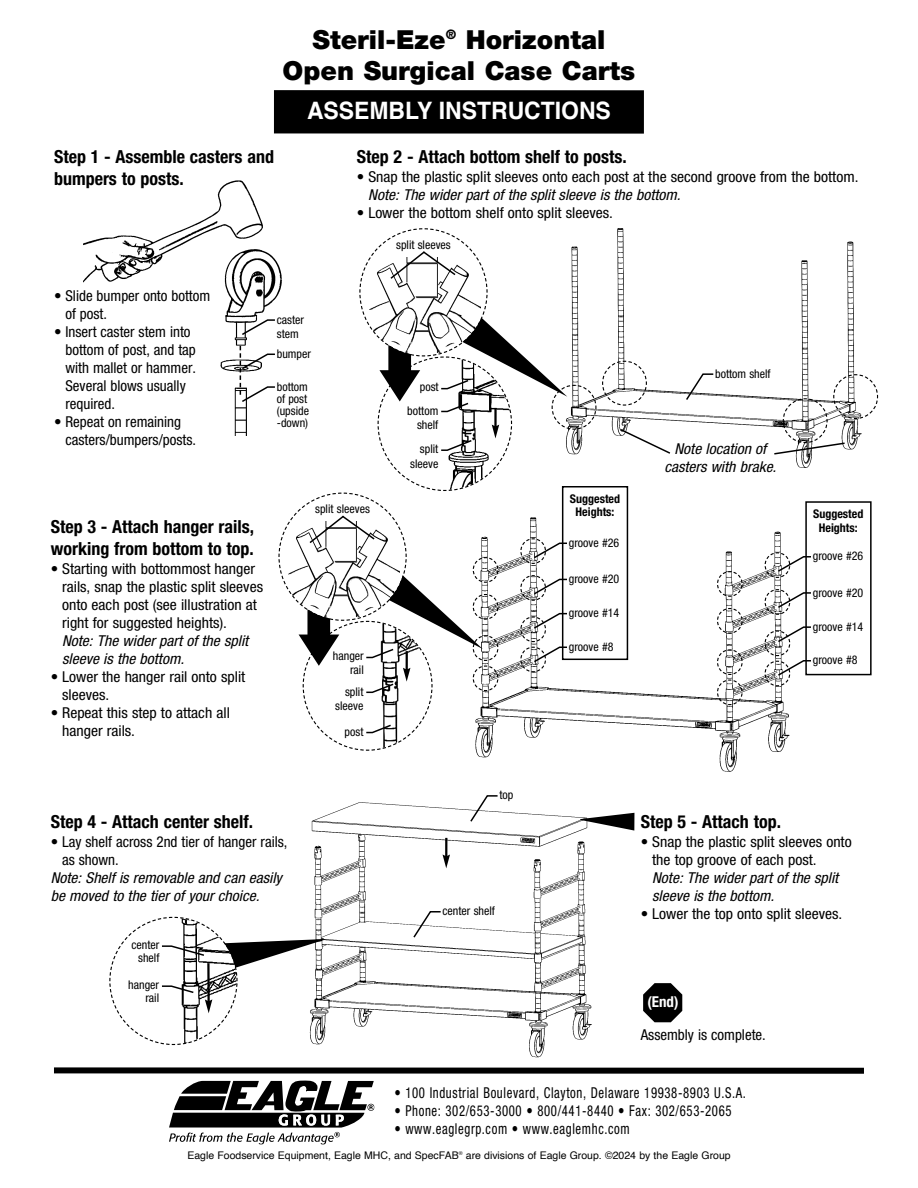
<style>
.page{position:relative;width:918px;height:1188px;background:#fff}
.page>*{position:absolute;margin:0;border:0;box-sizing:border-box;transform-origin:0 0}
.t1{font:900 26.25px/31.5px "Helvetica Neue LT Pro";color:#000;text-align:center}
.t2{font:700 24px "Helvetica";color:#fff;scale:.95 1}
.t3{font:700 condensed 18px/21.6px "Helvetica Neue LT Pro";color:#000}
.t4{font:condensed 15px/18px "Helvetica Neue LT Pro";color:#000}
.t5{font:condensed 15px "Helvetica Neue LT Pro";letter-spacing:.05em;color:#000;scale:.85 1}
.t6{font:italic condensed 15px/18px "Helvetica Neue LT Pro";color:#000;text-align:center;scale:1.05 1}
.t7{font:700 condensed 15px "Helvetica Neue LT Pro";color:#fff}
.t8{font:condensed 12px/14.4px "Helvetica Neue LT Pro";color:#000;text-align:right}
.t9{font:700 condensed 12px/13.5px "Helvetica Neue LT Pro";color:#000;text-align:center}
.t10{font:10.5px "Helvetica";color:#000}
.s1{font-style:italic}
</style>
<div class="page">
<img style="left:476px;top:531px;width:314px;height:241px">
<img style="left:311px;top:802px;width:281px;height:256px">
<div style="left:805px;top:501px;width:67px;height:174px;border:2px solid #000"></div>
<svg style="left:643px;top:983px;width:39px;height:39px"></svg>
<svg style="left:169px;top:1080px;width:206px;height:65px"></svg>
<div style="left:54px;top:1067px;width:810px;height:7px;background:#000"></div>
<div style="left:274px;top:90px;width:370px;height:44px;background:#000"></div>
<img style="left:84px;top:180px;width:179px;height:255px">
<img style="left:672px;top:241px;width:183px;height:227px">
<svg style="left:580px;top:813px;width:54px;height:18px"></svg>
<svg style="left:685px;top:373px;width:30px;height:29px"></svg>
<svg style="left:469px;top:795px;width:30px;height:28px"></svg>
<svg style="left:412px;top:910px;width:30px;height:29px"></svg>
<svg style="left:443px;top:838px;width:7px;height:30px"></svg>
<svg style="left:716px;top:649px;width:27px;height:57px"></svg>
<svg style="left:716px;top:607px;width:27px;height:27px"></svg>
<svg style="left:716px;top:571px;width:27px;height:26px"></svg>
<svg style="left:764px;top:626px;width:49px;height:61px"></svg>
<svg style="left:764px;top:589px;width:47px;height:26px"></svg>
<svg style="left:764px;top:552px;width:47px;height:27px"></svg>
<svg style="left:109px;top:916px;width:218px;height:130px"></svg>
<svg style="left:773px;top:374px;width:106px;height:82px"></svg>
<svg style="left:240px;top:228px;width:432px;height:523px"></svg>
<p class="t1" style="left:283px;top:24px;width:354px">Steril-Eze<sup>®</sup> Horizontal<br>Open Surgical Case Carts</p>
<p class="t2" style="left:307px;top:100px;width:321px">ASSEMBLY INSTRUCTIONS</p>
<p class="t3" style="left:54px;top:147px;width:221px">Step 1 - Assemble casters and bumpers to posts.</p>
<p class="t3" style="left:357px;top:147px;width:272px">Step 2 - Attach bottom shelf to posts.</p>
<p class="t4" style="left:368px;top:170px;width:492px;text-indent:-11px">• Snap the plastic split sleeves onto each post at the second groove from the bottom.<br><span class="s1">Note: The wider part of the split sleeve is the bottom.</span></p>
<p class="t4" style="left:357px;top:206px;width:258px">• Lower the bottom shelf onto split sleeves.</p>
<p class="t8" style="left:396px;top:238px;width:56px">split sleeves</p>
<p class="t4" style="left:65px;top:288px;width:146px;text-indent:-11px">• Slide bumper onto bottom of post.</p>
<p class="t4" style="left:65px;top:324px;width:132px;text-indent:-11px">• Insert caster stem into bottom of post, and tap with mallet or hammer.<br>Several blows usually required.</p>
<p class="t4" style="left:65px;top:414px;width:132px;text-indent:-11px">• Repeat on remaining casters/bumpers/posts.</p>
<p class="t8" style="left:277px;top:313px;width:29px;text-align:left">caster stem</p>
<p class="t8" style="left:277px;top:348px;width:36px">bumper</p>
<p class="t8" style="left:277px;top:382px;width:34px;line-height:12px;text-align:left">bottom of post (upside -down)</p>
<p class="t3" style="left:51px;top:517px;width:205px">Step 3 - Attach hanger rails, working from bottom to top.</p>
<p class="t4" style="left:62px;top:561px;width:202px;text-indent:-11px">• Starting with bottommost hanger rails, snap the plastic split sleeves onto each post (see illustration at right for suggested heights).<br><span class="s1">Note: The wider part of the split sleeve is the bottom.</span></p>
<p class="t4" style="left:62px;top:669px;width:185px;text-indent:-11px">• Lower the hanger rail onto split sleeves.</p>
<p class="t4" style="left:62px;top:705px;width:169px;text-indent:-11px">• Repeat this step to attach all hanger rails.</p>
<p class="t8" style="left:315px;top:503px;width:56px">split sleeves</p>
<p class="t8" style="left:333px;top:650px;width:32px">hanger rail</p>
<p class="t8" style="left:335px;top:685px;width:30px">split sleeve</p>
<p class="t8" style="left:345px;top:725px;width:20px">post</p>
<p class="t3" style="left:51px;top:812px;width:204px">Step 4 - Attach center shelf.</p>
<p class="t4" style="left:62px;top:834px;width:227px;text-indent:-11px">• Lay shelf across 2nd tier of hanger rails, as shown.</p>
<p class="t6" style="left:51px;top:869px;width:222px;text-align:left">Note: Shelf is removable and can easily be moved to the tier of your choice.</p>
<p class="t8" style="left:131px;top:939px;width:29px;line-height:12.9px;text-align:center">center shelf</p>
<p class="t8" style="left:128px;top:979px;width:32px;line-height:12.9px">hanger rail</p>
<p class="t8" style="left:420px;top:381px;width:20px">post</p>
<p class="t8" style="left:407px;top:404px;width:33px">bottom shelf</p>
<p class="t8" style="left:410px;top:443px;width:30px">split sleeve</p>
<p class="t8" style="left:499px;top:789px;width:15px">top</p>
<p class="t8" style="left:443px;top:905px;width:54px">center shelf</p>
<p class="t9" style="left:570px;top:493px;width:52px">Suggested<br>Heights:</p>
<p class="t8" style="left:569px;top:537px;width:52px">groove #26</p>
<p class="t8" style="left:569px;top:573px;width:52px">groove #20</p>
<p class="t8" style="left:569px;top:607px;width:52px">groove #14</p>
<p class="t8" style="left:569px;top:641px;width:46px">groove #8</p>
<p class="t8" style="left:715px;top:367px;width:57px">bottom shelf</p>
<p class="t6" style="left:664px;top:440px;width:108px">Note location of casters with brake.</p>
<p class="t9" style="left:813px;top:508px;width:52px">Suggested<br>Heights:</p>
<p class="t8" style="left:813px;top:550px;width:52px">groove #26</p>
<p class="t8" style="left:813px;top:586px;width:52px">groove #20</p>
<p class="t8" style="left:813px;top:620px;width:52px">groove #14</p>
<p class="t8" style="left:813px;top:654px;width:46px">groove #8</p>
<p class="t3" style="left:641px;top:812px;width:142px">Step 5 - Attach top.</p>
<p class="t4" style="left:652px;top:834px;width:201px;text-indent:-11px">• Snap the plastic split sleeves onto the top groove of each post.<br><span class="s1">Note: The wider part of the split sleeve is the bottom.</span></p>
<p class="t4" style="left:641px;top:906px;width:203px">• Lower the top onto split sleeves.</p>
<p class="t7" style="left:647px;top:997px;width:33px">(End)</p>
<p class="t4" style="left:641px;top:1027px;width:127px">Assembly is complete.</p>
<p class="t5" style="left:394px;top:1087px;width:415px">• 100 Industrial Boulevard, Clayton, Delaware 19938-8903 U.S.A.</p>
<p class="t5" style="left:394px;top:1105px;width:398px">• Phone: 302/653-3000 • 800/441-8440 • Fax: 302/653-2065</p>
<p class="t5" style="left:394px;top:1123px;width:278px">• www.eaglegrp.com • www.eaglemhc.com</p>
<p class="t10" style="left:187px;top:1151px;width:545px">Eagle Foodservice Equipment, Eagle MHC, and SpecFAB<sup>®</sup> are divisions of Eagle Group. ©2024 by the Eagle Group</p>
</div>
